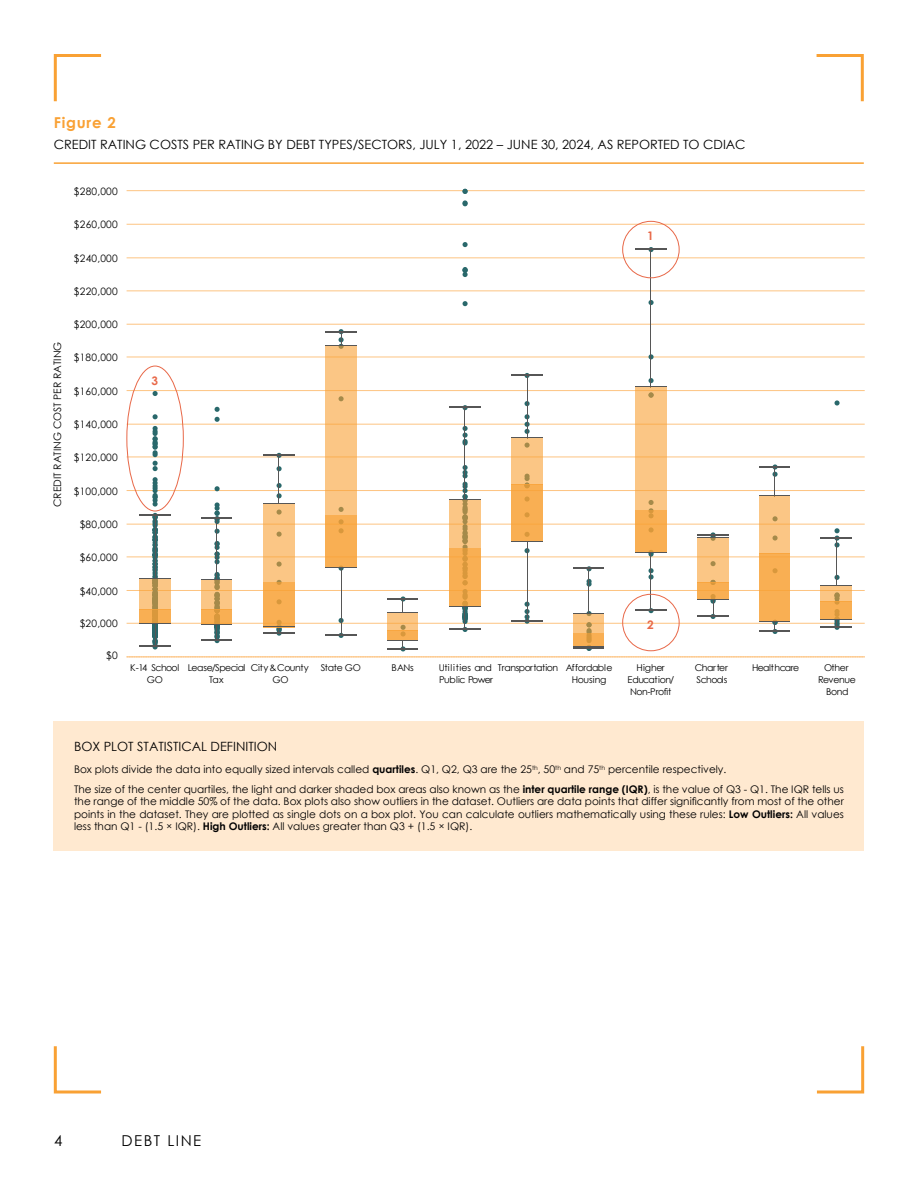
<style>
.page{position:relative;width:918px;height:1188px;background:#fff}
.page>*{position:absolute;margin:0;border:0;box-sizing:border-box;transform-origin:0 0}
.t1{font:15px "Century Gothic";letter-spacing:.1em;color:#000}
.t2{font:700 15px "Century Gothic";letter-spacing:.05em;color:#f9a134}
.t3{font:12.75px "Century Gothic";color:#000}
.t4{font:700 11.85px "Century Gothic";color:#e86848}
.t5{font:10.5px/12.6px "Century Gothic";color:#000}
.t6{font:10.35px "Century Gothic";color:#000}
.t7{font:10.2px "Century Gothic";letter-spacing:.025em;color:#000}
.t8{font:9.3px/12.3px "Century Gothic";letter-spacing:-.04em;color:#000;text-align:center}
.t9{font:9.3px/12.3px "Century Gothic";letter-spacing:-.015em;color:#000}
.s1{font-weight:700}
</style>
<div class="page">
<svg style="left:53px;top:54px;width:49px;height:48px"></svg>
<svg style="left:816px;top:1046px;width:49px;height:48px"></svg>
<svg style="left:816px;top:54px;width:48px;height:48px"></svg>
<svg style="left:53px;top:1046px;width:49px;height:48px"></svg>
<hr style="left:54px;top:162px;width:810px;height:2px;background:#f9a134">
<div style="left:54px;top:721px;width:810px;height:130px;background:#ffe9d0"></div>
<hr style="left:127px;top:390px;width:737px;height:1px;background:#fdc482">
<hr style="left:127px;top:357px;width:737px;height:1px;background:#fdc482">
<hr style="left:127px;top:324px;width:737px;height:1px;background:#fdc482">
<hr style="left:127px;top:257px;width:737px;height:1px;background:#fdc482">
<hr style="left:127px;top:224px;width:737px;height:1px;background:#fdc482">
<hr style="left:127px;top:190px;width:737px;height:1px;background:#fdc482">
<hr style="left:127px;top:290px;width:737px;height:1px;background:#fdc482">
<svg style="left:649px;top:354px;width:5px;height:5px"></svg>
<svg style="left:463px;top:242px;width:5px;height:5px"></svg>
<svg style="left:463px;top:189px;width:5px;height:5px"></svg>
<svg style="left:649px;top:378px;width:5px;height:5px"></svg>
<svg style="left:463px;top:301px;width:5px;height:5px"></svg>
<svg style="left:463px;top:200px;width:5px;height:6px"></svg>
<svg style="left:649px;top:300px;width:5px;height:5px"></svg>
<svg style="left:463px;top:267px;width:5px;height:10px"></svg>
<svg style="left:339px;top:329px;width:5px;height:16px"></svg>
<hr style="left:325px;top:331px;width:31px;height:1px;background:#565656">
<svg style="left:325px;top:346px;width:31px;height:45px"></svg>
<hr style="left:325px;top:345px;width:31px;height:1px;background:#565656">
<hr style="left:527px;top:375px;width:1px;height:63px;background:#565656">
<hr style="left:511px;top:374px;width:31px;height:2px;background:#565656">
<hr style="left:651px;top:249px;width:1px;height:138px;background:#565656">
<hr style="left:635px;top:248px;width:31px;height:2px;background:#565656">
<svg style="left:635px;top:387px;width:31px;height:4px"></svg>
<hr style="left:635px;top:386px;width:31px;height:1px;background:#565656">
<svg style="left:127px;top:391px;width:737px;height:261px"></svg>
<hr style="left:821px;top:626px;width:31px;height:1px;background:#565656">
<hr style="left:836px;top:538px;width:1px;height:48px;background:#565656">
<hr style="left:821px;top:537px;width:31px;height:2px;background:#565656">
<svg style="left:821px;top:586px;width:31px;height:16px"></svg>
<svg style="left:821px;top:602px;width:31px;height:17px"></svg>
<hr style="left:821px;top:619px;width:31px;height:1px;background:#565656">
<hr style="left:821px;top:585px;width:31px;height:1px;background:#565656">
<hr style="left:127px;top:656px;width:737px;height:1px;background:#fdc482">
<div style="left:622px;top:221px;width:58px;height:57px;border:1px solid #e86848;border-radius:50%"></div>
<div style="left:622px;top:594px;width:58px;height:57px;border:1px solid #e86848;border-radius:50%"></div>
<div style="left:126px;top:366px;width:58px;height:145px;border:1px solid #e86848;border-radius:50%"></div>
<h1 class="t2" style="left:54px;top:111px;width:63px">Figure 2</h1>
<p class="t3" style="left:54px;top:135px;width:693px">CREDIT RATING COSTS PER RATING BY DEBT TYPES/SECTORS, JULY 1, 2022 – JUNE 30, 2024, AS REPORTED TO CDIAC</p>
<p class="t6" style="left:50px;top:507px;width:167px;rotate:-90deg">CREDIT RATING COST PER RATING</p>
<p class="t7" style="left:74px;top:184px;width:45px">$280,000</p>
<p class="t7" style="left:74px;top:218px;width:45px">$260,000</p>
<p class="t7" style="left:74px;top:251px;width:45px">$240,000</p>
<p class="t7" style="left:74px;top:284px;width:45px">$220,000</p>
<p class="t7" style="left:74px;top:317px;width:45px">$200,000</p>
<p class="t7" style="left:74px;top:350px;width:45px">$180,000</p>
<p class="t7" style="left:74px;top:384px;width:45px">$160,000</p>
<p class="t7" style="left:74px;top:417px;width:45px">$140,000</p>
<p class="t7" style="left:74px;top:450px;width:45px">$120,000</p>
<p class="t7" style="left:74px;top:484px;width:45px">$100,000</p>
<p class="t7" style="left:80px;top:517px;width:40px">$80,000</p>
<p class="t7" style="left:80px;top:550px;width:40px">$60,000</p>
<p class="t7" style="left:80px;top:584px;width:40px">$40,000</p>
<p class="t7" style="left:80px;top:617px;width:40px">$20,000</p>
<p class="t7" style="left:106px;top:648px;width:13px">$0</p>
<p class="t4" style="left:151px;top:371px;width:8px">3</p>
<p class="t4" style="left:647px;top:227px;width:8px">1</p>
<p class="t4" style="left:647px;top:616px;width:8px">2</p>
<p class="t8" style="left:130px;top:661px;width:51px">K-14 School<br>GO</p>
<p class="t8" style="left:188px;top:661px;width:59px">Lease/Special<br>Tax</p>
<p class="t8" style="left:251px;top:661px;width:59px">City&amp;County<br>GO</p>
<p class="t8" style="left:321px;top:661px;width:42px">State GO</p>
<p class="t8" style="left:392px;top:661px;width:24px">BANs</p>
<p class="t9" style="left:439px;top:661px;width:56px">Utilities and<br>Public P wer</p>
<p class="t8" style="left:572px;top:661px;width:42px;text-align:left;text-indent:-74px">Transportation Affordable<br>Housing</p>
<p class="t8" style="left:628px;top:661px;width:48px">Higher<br>Education/<br>Non-Profit</p>
<p class="t8" style="left:695px;top:661px;width:34px;text-align:left">Charter<br>Schools</p>
<p class="t8" style="left:752px;top:661px;width:48px">Healthcare</p>
<p class="t8" style="left:818px;top:661px;width:39px">Other<br>Revenue<br>Bond</p>
<p class="t3" style="left:74px;top:737px;width:205px">BOX PLOT STATISTICAL DEFINITION</p>
<p class="t5" style="left:74px;top:760px;width:771px;line-height:19.4px">Box plots divide the data into equally sized intervals called <span class="s1">quartiles</span>. Q1, Q2, Q3 are the 25<sup>th</sup>, 50<sup>th</sup> and 75<sup>th</sup> percentile respectively.<br>The size of the center quartiles, the light and darker shaded box areas also known as the <span class="s1">inter quartile range (IQR)</span>, is the value of Q3 - Q1. The IQR tells us</p>
<p class="t5" style="left:74px;top:795px;width:771px;text-align:justify">the range of the middle 50% of the data. Box plots also show outliers in the dataset. Outliers are data points that differ significantly from most of the other points in the dataset. They are plotted as single dots on a box plot. You can calculate outliers mathematically using these rules: <span class="s1">Low Outliers:</span> All values less than Q1 - (1.5 × IQR). <span class="s1">High Outliers:</span> All values greater than Q3 + (1.5 × IQR).</p>
<h1 class="t1" style="left:54px;top:1130px;width:10px">4</h1>
<h1 class="t1" style="left:122px;top:1130px;width:81px">DEBT LINE</h1>
</div>
